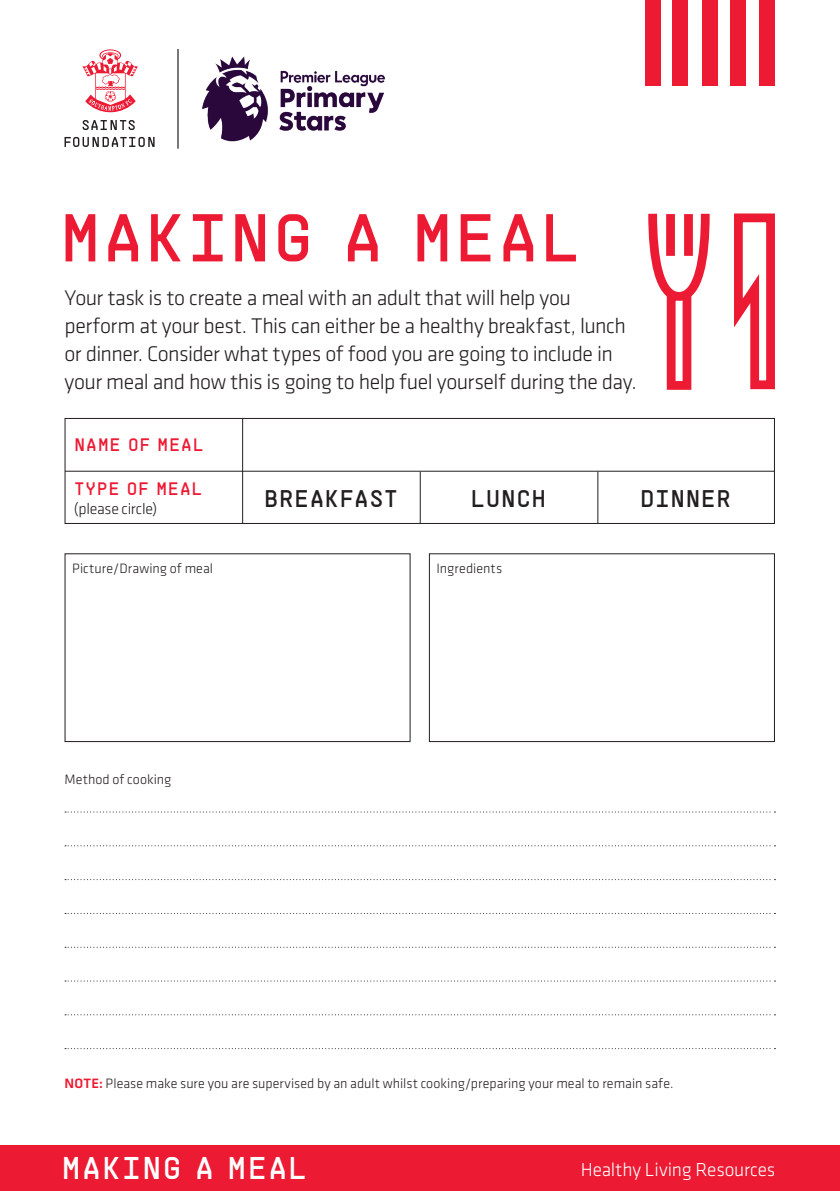
<style>
.page{position:relative;width:840px;height:1191px;background:#fff}
.page>*{position:absolute;margin:0;border:0;box-sizing:border-box;transform-origin:0 0}
.t1{font:67.4px "Saints";letter-spacing:-.025em;color:#ed1a33}
.t2{font:31.4px "Saints";letter-spacing:-.015em;color:#fff}
.t3{font:24.2px "Saints";letter-spacing:-.025em;color:#231f20}
.t4{font:300 22px/28px "Klavika Basic";letter-spacing:-.02em;color:#231f20}
.t5{font:300 19.4px "Klavika Basic";letter-spacing:-.01em;color:#fff}
.t6{font:18.2px "Saints";letter-spacing:-.005em;color:#ed1a33}
.t7{font:300 16px "Klavika Basic";letter-spacing:-.02em;color:#231f20}
.t8{font:300 14px "Klavika Basic";letter-spacing:.005em;color:#231f20}
.s1{font-weight:500;color:#ed1a33}
</style>
<div class="page">
<div style="left:0;top:1145px;width:839px;height:46px;background:#ed1a33"></div>
<svg style="left:648px;top:213px;width:127px;height:177px"></svg>
<div style="left:64px;top:418px;width:710px;height:106px;border:1px solid #231f20"></div>
<div style="left:64px;top:553px;width:346px;height:189px;border:1px solid #231f20"></div>
<div style="left:428px;top:553px;width:346px;height:189px;border:1px solid #231f20"></div>
<hr style="left:65px;top:471px;width:709px;height:1px;background:#231f20">
<hr style="left:242px;top:418px;width:1px;height:106px;background:#231f20">
<hr style="left:419px;top:472px;width:1px;height:52px;background:#231f20">
<hr style="left:597px;top:472px;width:1px;height:52px;background:#231f20">
<svg style="left:65px;top:811px;width:710px;height:1px"></svg>
<svg style="left:65px;top:913px;width:710px;height:1px"></svg>
<svg style="left:65px;top:1014px;width:710px;height:1px"></svg>
<svg style="left:65px;top:845px;width:710px;height:1px"></svg>
<svg style="left:65px;top:946px;width:710px;height:1px"></svg>
<svg style="left:65px;top:1048px;width:710px;height:1px"></svg>
<svg style="left:65px;top:879px;width:710px;height:1px"></svg>
<svg style="left:65px;top:980px;width:710px;height:1px"></svg>
<svg style="left:82px;top:49px;width:56px;height:63px"></svg>
<svg style="left:64px;top:120px;width:90px;height:27px"></svg>
<hr style="left:177px;top:49px;width:1px;height:100px;background:#231f20">
<img style="left:202px;top:56px;width:183px;height:86px">
<div style="left:645px;top:0;width:15px;height:85px;background:#ed1a33"></div>
<div style="left:672px;top:0;width:15px;height:85px;background:#ed1a33"></div>
<div style="left:701px;top:0;width:16px;height:85px;background:#ed1a33"></div>
<div style="left:729px;top:0;width:16px;height:85px;background:#ed1a33"></div>
<div style="left:758px;top:0;width:16px;height:85px;background:#ed1a33"></div>
<h1 class="t1" style="left:58px;top:191px;width:525px">MAKING A MEAL</h1>
<p class="t4" style="left:64px;top:284px;width:573px">Your task is to create a meal with an adult that will help you perform at your best. This can either be a healthy breakfast, lunch or dinner. Consider what types of food you are going to include in your meal and how this is going to help fuel yourself during the day.</p>
<p class="t6" style="left:74px;top:432px;width:131px">NAME OF MEAL</p>
<p class="t6" style="left:74px;top:476px;width:130px">TYPE OF MEAL</p>
<p class="t7" style="left:74px;top:499px;width:85px">(please circle)</p>
<p class="t8" style="left:72px;top:560px;width:142px">Picture/Drawing of meal</p>
<p class="t3" style="left:263px;top:481px;width:136px">BREAKFAST</p>
<p class="t3" style="left:470px;top:481px;width:78px">LUNCH</p>
<p class="t3" style="left:639px;top:481px;width:93px">DINNER</p>
<p class="t8" style="left:436px;top:560px;width:67px">Ingredients</p>
<p class="t8" style="left:64px;top:770px;width:108px">Method of cooking</p>
<p class="t8" style="left:64px;top:1075px;width:610px"><span class="s1">NOTE:</span> Please make sure you are supervised by an adult whilst cooking/preparing your meal to remain safe.</p>
<h2 class="t2" style="left:61px;top:1146px;width:248px">MAKING A MEAL</h2>
<p class="t5" style="left:580px;top:1157px;width:196px">Healthy Living Resources</p>
</div>
